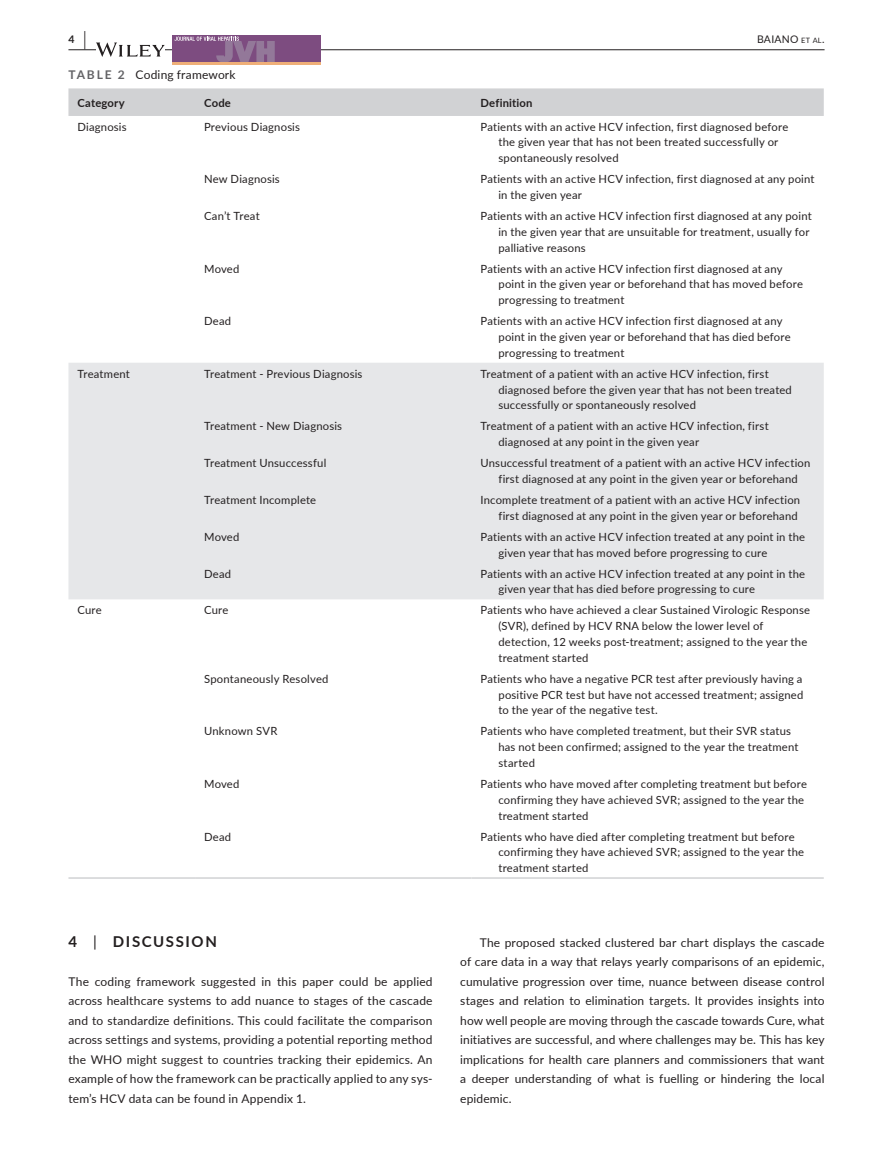
<style>
.page{position:relative;width:893px;height:1174px;background:#fff}
.page>*{position:absolute;margin:0;border:0;box-sizing:border-box;transform-origin:0 0}
.t1{font:700 15px "Lato";letter-spacing:.11em;color:#231f20}
.t2{font:12px/19.5px "Lato";letter-spacing:.01em;color:#231f20;text-align:justify}
.t3{font:11.25px/15.8px "Lato";letter-spacing:.015em;color:#231f20}
.t4{font:700 11.25px "Lato";letter-spacing:.015em;color:#231f20}
.t5{font:10.5px "Lato";letter-spacing:.025em;color:#231f20}
.t6{font:700 10.5px "Lato";color:#231f20}
.s1{font-size:19.5px}
.s2{font-size:7.35px}
.s3{font-weight:700;color:#636366}
.s4{font-weight:400}
</style>
<div class="page">
<hr style="left:68px;top:49px;width:756px;height:1px;background:#231f20">
<svg style="left:96px;top:42px;width:69px;height:15px"></svg>
<div style="left:172px;top:35px;width:149px;height:30px;background:#7d4c80"></div>
<svg style="left:175px;top:37px;width:100px;height:25px"></svg>
<hr style="left:172px;top:62px;width:149px;height:3px;background:#efaf78">
<div style="left:68px;top:88px;width:756px;height:28px;background:#d1d2d4"></div>
<div style="left:68px;top:363px;width:756px;height:236px;background:#e6e7e9"></div>
<hr style="left:68px;top:877px;width:127px;height:1px;background:#d1d2d4">
<hr style="left:195px;top:877px;width:276px;height:1px;background:#d1d2d4">
<hr style="left:471px;top:877px;width:353px;height:1px;background:#d1d2d4">
<p class="t6" style="left:68px;top:31px;width:19px">4 <span class="s1">|</span></p>
<p class="t5" style="left:757px;top:31px;width:69px">BAIANO <span class="s2">et al</span>.</p>
<p class="t2" style="left:68px;top:64px;width:169px"><span class="s3">TABLE 2</span> Coding framework</p>
<p class="t4" style="left:77px;top:94px;width:49px">Category</p>
<p class="t4" style="left:204px;top:94px;width:28px">Code</p>
<p class="t4" style="left:480px;top:94px;width:54px">Definition</p>
<p class="t3" style="left:77px;top:118px;width:51px">Diagnosis</p>
<p class="t3" style="left:204px;top:118px;width:97px">Previous Diagnosis</p>
<p class="t3" style="left:498px;top:118px;width:291px;text-indent:-18px">Patients with an active HCV infection, first diagnosed before the given year that has not been treated successfully or spontaneously resolved</p>
<p class="t3" style="left:204px;top:171px;width:77px">New Diagnosis</p>
<p class="t3" style="left:498px;top:171px;width:318px;text-indent:-18px">Patients with an active HCV infection, first diagnosed at any point in the given year</p>
<p class="t3" style="left:204px;top:208px;width:57px">Can’t Treat</p>
<p class="t3" style="left:498px;top:208px;width:315px;text-indent:-18px">Patients with an active HCV infection first diagnosed at any point in the given year that are unsuitable for treatment, usually for palliative reasons</p>
<p class="t3" style="left:204px;top:260px;width:37px">Moved</p>
<p class="t3" style="left:498px;top:260px;width:306px;text-indent:-18px">Patients with an active HCV infection first diagnosed at any point in the given year or beforehand that has moved before progressing to treatment</p>
<p class="t3" style="left:204px;top:313px;width:29px">Dead</p>
<p class="t3" style="left:498px;top:313px;width:294px;text-indent:-18px">Patients with an active HCV infection first diagnosed at any point in the given year or beforehand that has died before progressing to treatment</p>
<p class="t3" style="left:77px;top:365px;width:54px">Treatment</p>
<p class="t3" style="left:204px;top:365px;width:160px">Treatment - Previous Diagnosis</p>
<p class="t3" style="left:498px;top:365px;width:295px;text-indent:-18px">Treatment of a patient with an active HCV infection, first diagnosed before the given year that has not been treated successfully or spontaneously resolved</p>
<p class="t3" style="left:204px;top:418px;width:140px">Treatment - New Diagnosis</p>
<p class="t3" style="left:498px;top:418px;width:272px;text-indent:-18px">Treatment of a patient with an active HCV infection, first diagnosed at any point in the given year</p>
<p class="t3" style="left:204px;top:455px;width:124px">Treatment Unsuccessful</p>
<p class="t3" style="left:480px;top:455px;width:331px;text-align:center">Unsuccessful treatment of a patient with an active HCV infection first diagnosed at any point in the given year or beforehand</p>
<p class="t3" style="left:204px;top:491px;width:114px">Treatment Incomplete</p>
<p class="t3" style="left:480px;top:491px;width:321px;text-align:right">Incomplete treatment of a patient with an active HCV infection first diagnosed at any point in the given year or beforehand</p>
<p class="t3" style="left:204px;top:528px;width:37px">Moved</p>
<p class="t3" style="left:498px;top:528px;width:308px;text-indent:-18px">Patients with an active HCV infection treated at any point in the given year that has moved before progressing to cure</p>
<p class="t3" style="left:204px;top:565px;width:29px">Dead</p>
<p class="t3" style="left:498px;top:565px;width:308px;text-indent:-18px">Patients with an active HCV infection treated at any point in the given year that has died before progressing to cure</p>
<p class="t3" style="left:77px;top:602px;width:26px">Cure</p>
<p class="t3" style="left:204px;top:602px;width:26px">Cure</p>
<p class="t3" style="left:498px;top:602px;width:313px;text-indent:-18px">Patients who have achieved a clear Sustained Virologic Response (SVR), defined by HCV RNA below the lower level of detection, 12 weeks post-treatment; assigned to the year the treatment started</p>
<p class="t3" style="left:204px;top:670px;width:126px">Spontaneously Resolved</p>
<p class="t3" style="left:498px;top:670px;width:306px;text-align:justify;text-indent:-18px">Patients who have a negative PCR test after previously having a positive PCR test but have not accessed treatment; assigned to the year of the negative test.</p>
<p class="t3" style="left:204px;top:723px;width:75px">Unknown SVR</p>
<p class="t3" style="left:498px;top:723px;width:301px;text-indent:-18px">Patients who have completed treatment, but their SVR status has not been confirmed; assigned to the year the treatment started</p>
<p class="t3" style="left:204px;top:775px;width:37px">Moved</p>
<p class="t3" style="left:498px;top:775px;width:310px;text-indent:-18px">Patients who have moved after completing treatment but before confirming they have achieved SVR; assigned to the year the treatment started</p>
<p class="t3" style="left:204px;top:828px;width:29px">Dead</p>
<p class="t3" style="left:498px;top:828px;width:307px;text-indent:-18px">Patients who have died after completing treatment but before confirming they have achieved SVR; assigned to the year the treatment started</p>
<h1 class="t1" style="left:68px;top:930px;width:150px">4 <span class="s4">|</span> DISCUSSION</h1>
<p class="t2" style="left:68px;top:971px;width:366px">The coding framework suggested in this paper could be applied across healthcare systems to add nuance to stages of the cascade and to standardize definitions. This could facilitate the comparison across settings and systems, providing a potential reporting method the WHO might suggest to countries tracking their epidemics. An example of how the framework can be practically applied to any sys&shy;tem’s HCV data can be found in Appendix 1.</p>
<p class="t2" style="left:460px;top:932px;width:366px;text-indent:20px">The proposed stacked clustered bar chart displays the cascade of care data in a way that relays yearly comparisons of an epidemic, cumulative progression over time, nuance between disease control stages and relation to elimination targets. It provides insights into how well people are moving through the cascade towards Cure, what initiatives are successful, and where challenges may be. This has key implications for health care planners and commissioners that want a deeper understanding of what is fuelling or hindering the local epidemic.</p>
</div>
